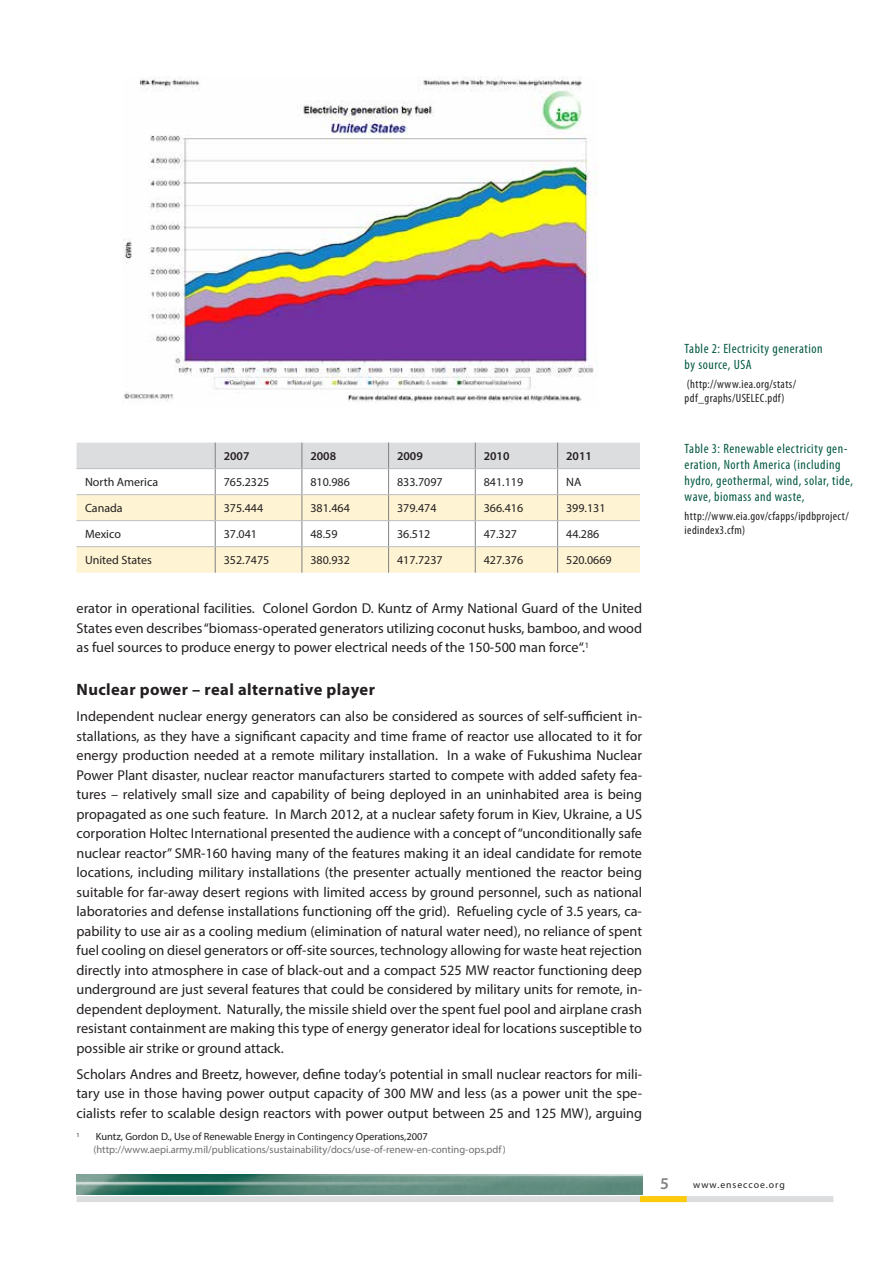
<style>
.page{position:relative;width:893px;height:1263px;background:#fff}
.page>*{position:absolute;margin:0;border:0;box-sizing:border-box;transform-origin:0 0}
.t1{font:700 16.5px "Myriad Pro";letter-spacing:.025em;color:#231f20}
.t2{font:600 16.5px "Myriad Pro";color:#808285}
.t3{font:14.25px/19.5px "Myriad Pro";color:#231f20;text-align:justify}
.t4{font:condensed 13.5px/16.2px "Myriad Pro";letter-spacing:.04em;color:#035843}
.t5{font:12px "Myriad Pro";color:#231f20}
.t6{font:condensed 12px/14.4px "Myriad Pro";letter-spacing:.035em;color:#231f20}
.t7{font:600 12px "Myriad Pro";color:#231f20}
.t8{font:10.5px "Myriad Pro";color:#6c6d70}
.t9{font:10.5px "Myriad Pro";color:#231f20}
.t10{font:9.75px "Myriad Pro";letter-spacing:.1em;color:#231f20}
.t11{font:6.15px "Myriad Pro";color:#231f20}
</style>
<div class="page">
<img style="left:77px;top:1174px;width:565px;height:21px">
<div style="left:77px;top:1196px;width:756px;height:6px;background:#dcdddf"></div>
<div style="left:640px;top:1196px;width:47px;height:6px;background:#feca0a"></div>
<svg style="left:77px;top:443px;width:563px;height:130px"></svg>
<hr style="left:77px;top:468px;width:138px;height:1px;background:#bcbdc0">
<hr style="left:215px;top:468px;width:87px;height:1px;background:#bcbdc0">
<hr style="left:302px;top:468px;width:87px;height:1px;background:#bcbdc0">
<hr style="left:389px;top:468px;width:86px;height:1px;background:#bcbdc0">
<hr style="left:475px;top:468px;width:83px;height:1px;background:#bcbdc0">
<hr style="left:558px;top:468px;width:82px;height:1px;background:#bcbdc0">
<hr style="left:77px;top:494px;width:138px;height:1px;background:#bcbdc0">
<hr style="left:215px;top:494px;width:87px;height:1px;background:#bcbdc0">
<hr style="left:302px;top:494px;width:87px;height:1px;background:#bcbdc0">
<hr style="left:389px;top:494px;width:86px;height:1px;background:#bcbdc0">
<hr style="left:475px;top:494px;width:83px;height:1px;background:#bcbdc0">
<hr style="left:558px;top:494px;width:82px;height:1px;background:#bcbdc0">
<hr style="left:77px;top:520px;width:138px;height:1px;background:#bcbdc0">
<hr style="left:215px;top:520px;width:87px;height:1px;background:#bcbdc0">
<hr style="left:302px;top:520px;width:87px;height:1px;background:#bcbdc0">
<hr style="left:389px;top:520px;width:86px;height:1px;background:#bcbdc0">
<hr style="left:475px;top:520px;width:83px;height:1px;background:#bcbdc0">
<hr style="left:558px;top:520px;width:82px;height:1px;background:#bcbdc0">
<hr style="left:77px;top:546px;width:138px;height:1px;background:#bcbdc0">
<hr style="left:215px;top:546px;width:87px;height:1px;background:#bcbdc0">
<hr style="left:302px;top:546px;width:87px;height:1px;background:#bcbdc0">
<hr style="left:389px;top:546px;width:86px;height:1px;background:#bcbdc0">
<hr style="left:475px;top:546px;width:83px;height:1px;background:#bcbdc0">
<hr style="left:558px;top:546px;width:82px;height:1px;background:#bcbdc0">
<img style="left:123px;top:77px;width:475px;height:326px">
<p class="t7" style="left:224px;top:449px;width:27px">2007</p>
<p class="t7" style="left:310px;top:449px;width:27px">2008</p>
<p class="t7" style="left:397px;top:449px;width:27px">2009</p>
<p class="t7" style="left:484px;top:449px;width:27px">2010</p>
<p class="t7" style="left:566px;top:449px;width:27px">2011</p>
<p class="t5" style="left:85px;top:475px;width:75px">North America</p>
<p class="t5" style="left:224px;top:475px;width:47px">765.2325</p>
<p class="t5" style="left:310px;top:475px;width:41px">810.986</p>
<p class="t5" style="left:397px;top:475px;width:47px">833.7097</p>
<p class="t5" style="left:484px;top:475px;width:41px">841.119</p>
<p class="t5" style="left:566px;top:475px;width:17px">NA</p>
<p class="t5" style="left:85px;top:501px;width:39px">Canada</p>
<p class="t5" style="left:224px;top:501px;width:41px">375.444</p>
<p class="t5" style="left:310px;top:501px;width:41px">381.464</p>
<p class="t5" style="left:397px;top:501px;width:41px">379.474</p>
<p class="t5" style="left:484px;top:501px;width:41px">366.416</p>
<p class="t5" style="left:566px;top:501px;width:41px">399.131</p>
<p class="t5" style="left:85px;top:527px;width:37px">Mexico</p>
<p class="t5" style="left:224px;top:527px;width:35px">37.041</p>
<p class="t5" style="left:310px;top:527px;width:29px">48.59</p>
<p class="t5" style="left:397px;top:527px;width:35px">36.512</p>
<p class="t5" style="left:484px;top:527px;width:35px">47.327</p>
<p class="t5" style="left:566px;top:527px;width:35px">44.286</p>
<p class="t5" style="left:85px;top:553px;width:68px">United States</p>
<p class="t5" style="left:224px;top:553px;width:47px">352.7475</p>
<p class="t5" style="left:310px;top:553px;width:41px">380.932</p>
<p class="t5" style="left:397px;top:553px;width:47px">417.7237</p>
<p class="t5" style="left:484px;top:553px;width:41px">427.376</p>
<p class="t5" style="left:566px;top:553px;width:47px">520.0669</p>
<p class="t3" style="left:77px;top:599px;width:567px">erator in operational facilities. Colonel Gordon D. Kuntz of Army National Guard of the United States even describes “biomass-operated generators utilizing coconut husks, bamboo, and wood as fuel sources to produce energy to power electrical needs of the 150-500 man force“.<sup>1</sup></p>
<p class="t1" style="left:77px;top:680px;width:300px">Nuclear power – real alternative player</p>
<p class="t3" style="left:77px;top:706px;width:567px">Independent nuclear energy generators can also be considered as sources of self-sufficient in&shy;stallations, as they have a significant capacity and time frame of reactor use allocated to it for energy production needed at a remote military installation. In a wake of Fukushima Nuclear Power Plant disaster, nuclear reactor manufacturers started to compete with added safety fea&shy;tures – relatively small size and capability of being deployed in an uninhabited area is being propagated as one such feature. In March 2012, at a nuclear safety forum in Kiev, Ukraine, a US corporation Holtec International presented the audience with a concept of “unconditionally safe nuclear reactor” SMR-160 having many of the features making it an ideal candidate for remote locations, including military installations (the presenter actually mentioned the reactor being suitable for far-away desert regions with limited access by ground personnel, such as national laboratories and defense installations functioning off the grid). Refueling cycle of 3.5 years, ca&shy;pability to use air as a cooling medium (elimination of natural water need), no reliance of spent fuel cooling on diesel generators or off-site sources, technology allowing for waste heat rejection directly into atmosphere in case of black-out and a compact 525 MW reactor functioning deep underground are just several features that could be considered by military units for remote, in&shy;dependent deployment. Naturally, the missile shield over the spent fuel pool and airplane crash resistant containment are making this type of energy generator ideal for locations susceptible to possible air strike or ground attack.</p>
<p class="t3" style="left:77px;top:1064px;width:567px">Scholars Andres and Breetz, however, define today’s potential in small nuclear reactors for mili&shy;tary use in those having power output capacity of 300 MW and less (as a power unit the spe&shy;cialists refer to scalable design reactors with power output between 25 and 125 MW), arguing</p>
<p class="t11" style="left:77px;top:1130px;width:5px">1</p>
<p class="t9" style="left:96px;top:1130px;width:334px">Kuntz, Gordon D., Use of Renewable Energy in Contingency Operations,2007</p>
<p class="t8" style="left:94px;top:1142px;width:414px">(http://www.aepi.army.mil/publications/sustainability/docs/use-of-renew-en-conting-ops.pdf)</p>
<p class="t4" style="left:685px;top:341px;width:139px">Table 2: Electricity generation by source, USA</p>
<p class="t6" style="left:685px;top:377px;width:113px">(http://www.iea.org/stats/ pdf_graphs/USELEC.pdf)</p>
<p class="t4" style="left:685px;top:440px;width:170px">Table 3: Renewable electricity gen&shy;eration, North America (including hydro, geothermal, wind, solar, tide, wave, biomass and waste,</p>
<p class="t6" style="left:685px;top:509px;width:166px">http://www.eia.gov/cfapps/ipdbproject/ iedindex3.cfm)</p>
<p class="t2" style="left:660px;top:1174px;width:10px">5</p>
<p class="t10" style="left:693px;top:1179px;width:93px">www.enseccoe.org</p>
</div>
